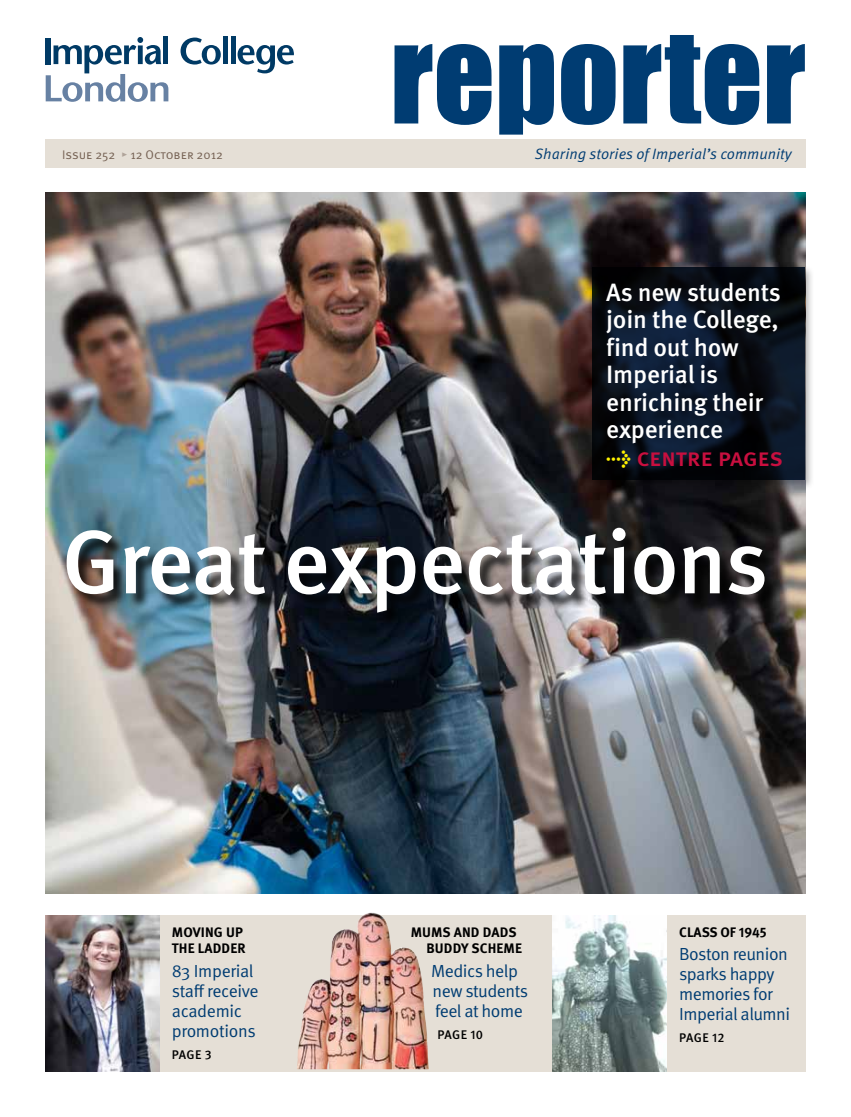
<style>
.page{position:relative;width:851px;height:1117px;background:#fff}
.page>*{position:absolute;margin:0;border:0;box-sizing:border-box;transform-origin:0 0}
.t1{font:120.38px "Impact";color:#003c72}
.t2{font:500 90px "Meta OT";letter-spacing:-.02em;color:#fff}
.t3{font:500 25px/27.5px "Meta OT";letter-spacing:-.01em;color:#fff}
.t4{font:500 25px "Meta OT";letter-spacing:-.02em;color:#c80f3f}
.t5{font:17.5px/20px "Meta OT Norm";letter-spacing:-.03em;color:#003c72}
.t6{font:15px "Meta OT Norm Ita";letter-spacing:-.005em;color:#003c72}
.t7{font:700 13.75px/16.2px "Meta OT";letter-spacing:.01em;color:#000}
.t8{font:12.5px "Meta OT Norm";color:#756153}
.t9{font:500 12.5px "Meta OT";letter-spacing:.025em;color:#000}
.s1{color:#b0a49a}
.s2{color:#fff200}
</style>
<div class="page">
<svg style="left:180px;top:38px;width:41px;height:27px"></svg>
<div style="left:223px;top:37px;width:5px;height:27px;background:#003a65"></div>
<hr style="left:231px;top:37px;width:4px;height:27px;background:#003a65">
<svg style="left:237px;top:45px;width:57px;height:28px"></svg>
<svg style="left:46px;top:37px;width:122px;height:65px"></svg>
<div style="left:45px;top:139px;width:760px;height:29px;background:#e5dfd6"></div>
<svg style="left:159px;top:915px;width:646px;height:156px;background:#e0d2c8"></svg>
<img style="left:45px;top:915px;width:114px;height:156px">
<img style="left:552px;top:915px;width:114px;height:156px">
<img style="left:318px;top:912px;width:53px;height:70px">
<img style="left:45px;top:192px;width:760px;height:701px">
<div style="left:588px;top:264px;width:226px;height:226px;background:#000;opacity:.3"></div>
<svg style="left:591px;top:267px;width:213px;height:213px;background:#09111d"></svg>
<div style="left:68px;top:530px;width:711px;height:97px;background:#000;opacity:.75"></div>
<h1 class="t1" style="left:390px;top:-17px;width:417px">REPORTER</h1>
<p class="t8" style="left:62px;top:147px;width:162px">Issue 252 <span class="s1">▸</span> 12 October 2012</p>
<p class="t6" style="left:535px;top:144px;width:258px">Sharing stories of Imperial’s community</p>
<h3 class="t3" style="left:606px;top:278px;width:176px">As new students join the College, find out how<br>Imperial is enriching their experience</h3>
<h3 class="t4" style="left:606px;top:441px;width:178px"><span class="s2">→</span> centre pages</h3>
<h2 class="t2" style="left:62px;top:506px;width:708px">Great expectations</h2>
<p class="t7" style="left:172px;top:923px;width:75px">MOVING UP<br>THE LADDER</p>
<p class="t5" style="left:172px;top:960px;width:88px">83 Imperial staff receive academic promotions</p>
<p class="t9" style="left:172px;top:1046px;width:41px">PAGE 3</p>
<p class="t7" style="left:426px;top:923px;width:97px;text-indent:-16px">MUMS AND DADS<br>BUDDY SCHEME</p>
<p class="t5" style="left:431px;top:960px;width:98px">Medics help new students feel at home</p>
<p class="t9" style="left:437px;top:1026px;width:47px">PAGE 10</p>
<p class="t7" style="left:679px;top:923px;width:89px">CLASS OF 1945</p>
<p class="t5" style="left:679px;top:944px;width:113px">Boston reunion sparks happy memories for<br>Imperial alumni</p>
<p class="t9" style="left:679px;top:1030px;width:47px">PAGE 12</p>
</div>
